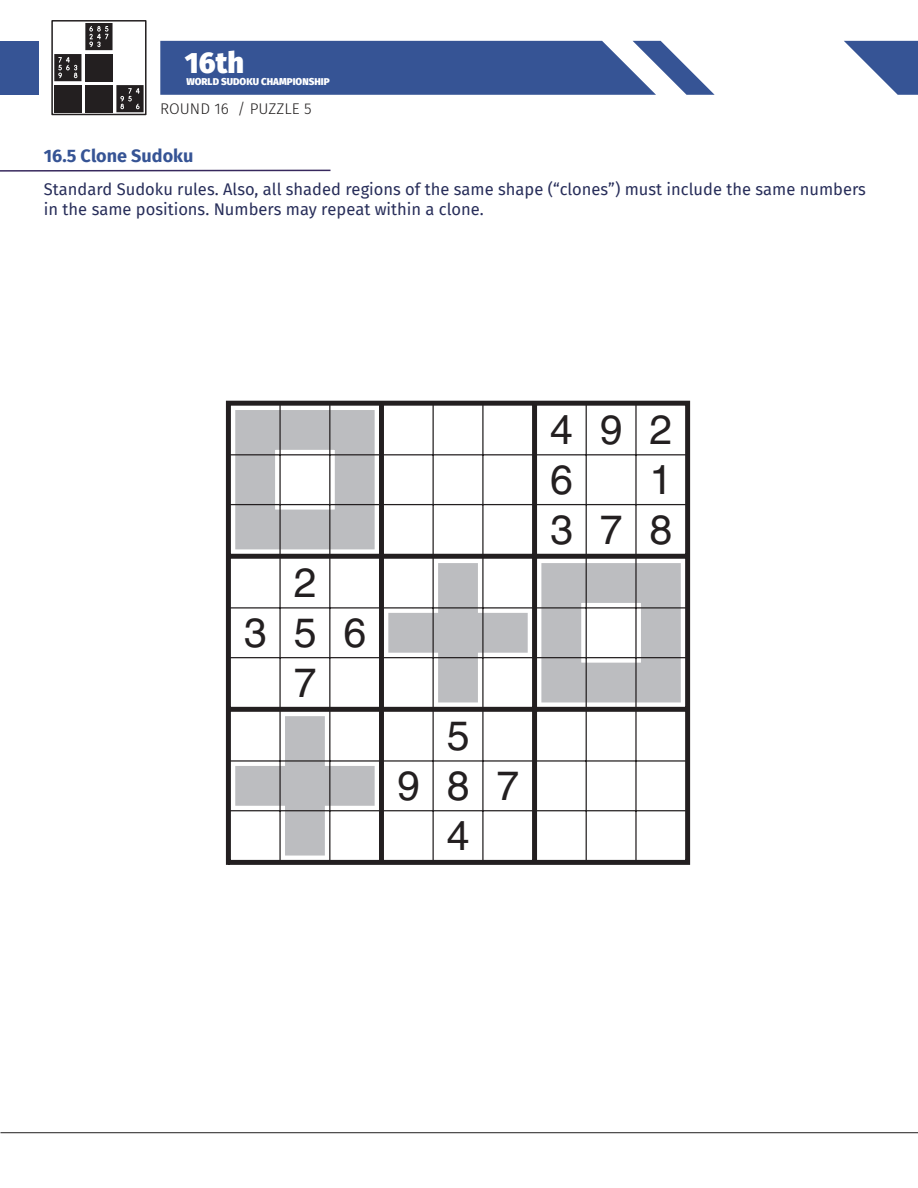
<style>
.page{position:relative;width:918px;height:1188px;background:#fff}
.page>*{position:absolute;margin:0;border:0;box-sizing:border-box;transform-origin:0 0}
.t1{font:41.1px "Helvetica";letter-spacing:.655em;color:#231f20}
.t2{font:800 28.95px "Fira Sans";color:#fff}
.t3{font:700 18px "Fira Sans";color:#365495}
.t4{font:16.5px/19.8px "Fira Sans";color:#282e5a}
.t5{font:300 15.45px "Fira Sans";color:#211e1e}
.t6{font:800 9.75px "Fira Sans";color:#fff}
</style>
<div class="page">
<svg style="left:225px;top:400px;width:466px;height:465px"></svg>
<hr style="left:228px;top:454px;width:460px;height:1px;background:#231f20">
<hr style="left:228px;top:504px;width:460px;height:1px;background:#231f20">
<hr style="left:228px;top:607px;width:460px;height:2px;background:#231f20">
<hr style="left:228px;top:657px;width:460px;height:1px;background:#231f20">
<hr style="left:228px;top:760px;width:460px;height:2px;background:#231f20">
<hr style="left:228px;top:810px;width:460px;height:1px;background:#231f20">
<hr style="left:635px;top:403px;width:2px;height:459px;background:#231f20">
<hr style="left:586px;top:403px;width:1px;height:459px;background:#231f20">
<hr style="left:482px;top:403px;width:2px;height:459px;background:#231f20">
<hr style="left:433px;top:403px;width:1px;height:459px;background:#231f20">
<hr style="left:329px;top:403px;width:1px;height:459px;background:#231f20">
<hr style="left:279px;top:403px;width:2px;height:459px;background:#231f20">
<hr style="left:0;top:1132px;width:918px;height:1px;background:#211e1e">
<svg style="left:160px;top:41px;width:555px;height:54px;background:#4b66a0"></svg>
<div style="left:0;top:41px;width:38px;height:54px;background:#365495"></div>
<svg style="left:844px;top:41px;width:74px;height:54px"></svg>
<svg style="left:0;top:169px;width:331px;height:3px"></svg>
<svg style="left:51px;top:20px;width:96px;height:95px"></svg>
<svg style="left:54px;top:23px;width:90px;height:89px"></svg>
<h2 class="t2" style="left:185px;top:37px;width:61px">16th</h2>
<p class="t6" style="left:187px;top:73px;width:145px">WORLD SUDOKU CHAMPIONSHIP</p>
<p class="t5" style="left:160px;top:98px;width:153px">ROUND 16 / PUZZLE 5</p>
<p class="t3" style="left:44px;top:141px;width:151px">16.5 Clone Sudoku</p>
<p class="t4" style="left:44px;top:179px;width:824px">Standard Sudoku rules. Also, all shaded regions of the same shape (“clones”) must include the same numbers in the same positions. Numbers may repeat within a clone.</p>
<h1 class="t1" style="left:550px;top:406px;width:124px">492</h1>
<h1 class="t1" style="left:550px;top:456px;width:24px">6</h1>
<h1 class="t1" style="left:650px;top:456px;width:24px">1</h1>
<h1 class="t1" style="left:294px;top:559px;width:24px">2</h1>
<h1 class="t1" style="left:244px;top:609px;width:124px">356</h1>
<h1 class="t1" style="left:294px;top:659px;width:24px">7</h1>
<h1 class="t1" style="left:550px;top:505px;width:124px">378</h1>
<h1 class="t1" style="left:447px;top:712px;width:24px">5</h1>
<h1 class="t1" style="left:397px;top:762px;width:124px">987</h1>
<h1 class="t1" style="left:447px;top:812px;width:24px">4</h1>
</div>
